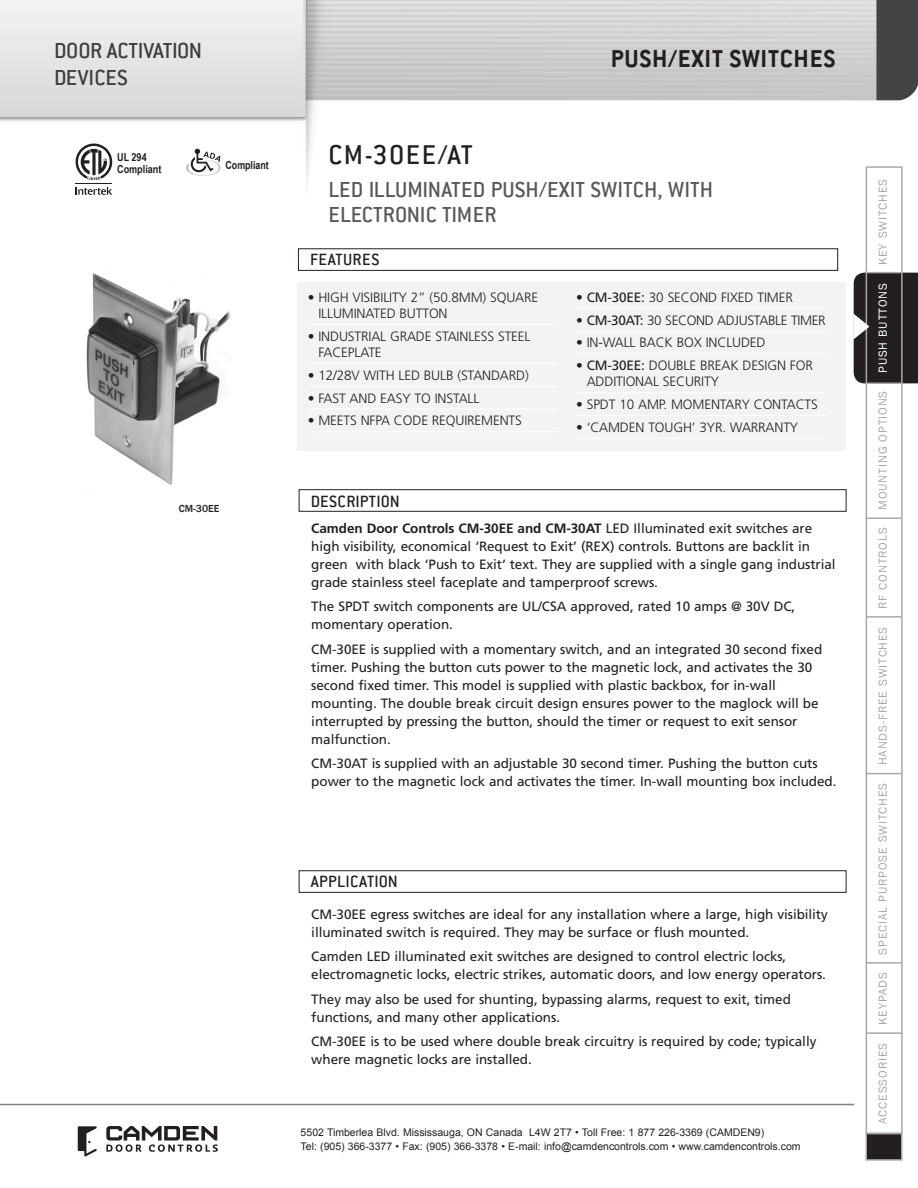
<style>
.page{position:relative;width:918px;height:1188px;background:#fff}
.page>*{position:absolute;margin:0;border:0;box-sizing:border-box;transform-origin:0 0}
.N-SS-H1{font:500 30px "Conduit ITC";letter-spacing:.05em;color:#231f20}
.N-SS-H_Top_page{font:700 27px "Conduit ITC";letter-spacing:.03em;color:#231f20}
.N-SS-H2__80_GRAY{font:500 24px/25.5px "Conduit ITC";color:#57585a}
.t1{font:500 24px/27px "Conduit ITC";letter-spacing:-.01em;color:#3e3e3f}
.N-SS-H3__inside_whit{font:500 18px "Conduit ITC";letter-spacing:.015em;color:#231f20}
.N-SS-Body_Text{font:13.5px/18px "Frutiger";letter-spacing:-.005em;color:#231f20}
._1N-SS-Specifiaction{font:300 13.5px/16.2px "Frutiger";letter-spacing:-.01em;color:#231f20}
.t2{font:12px "Franklin Gothic";letter-spacing:.075em;color:#a8a9ad}
.t3{font:12px "Franklin Gothic";letter-spacing:.075em;color:#fff}
.t4{font:700 11.1px/11.7px "Arial Narrow";color:#231f20}
.t5{font:700 11.1px "Arial";color:#231f20;scale:.8 1}
.t6{font:10.5px/13.5px "Arial";color:#231f20}
.N-SS-Image_Descripti{font:500 10.5px "Franklin Gothic";color:#231f20}
.s1{font-weight:400}
.s2{font-weight:700}
</style>
<div class="page">
<img style="left:0;top:0;width:918px;height:202px">
<hr style="left:867px;top:773px;width:34px;height:1px;background:#a8a9ad">
<hr style="left:867px;top:962px;width:34px;height:2px;background:#a8a9ad">
<hr style="left:867px;top:1032px;width:34px;height:2px;background:#a8a9ad">
<hr style="left:867px;top:272px;width:34px;height:1px;background:#a8a9ad">
<hr style="left:867px;top:382px;width:34px;height:2px;background:#a8a9ad">
<hr style="left:867px;top:616px;width:34px;height:2px;background:#a8a9ad">
<hr style="left:867px;top:518px;width:34px;height:1px;background:#a8a9ad">
<div style="left:866px;top:1134px;width:36px;height:26px;background:#231f20"></div>
<div style="left:865px;top:1133px;width:38px;height:28px;border:2px solid #a8a9ad"></div>
<svg style="left:106px;top:1126px;width:112px;height:26px"></svg>
<svg style="left:78px;top:1126px;width:19px;height:31px"></svg>
<hr style="left:0;top:1104px;width:854px;height:1px;background:#808285">
<div style="left:866px;top:166px;width:37px;height:968px;border:2px solid #a8a9ad"></div>
<svg style="left:853px;top:273px;width:65px;height:110px;background:#332f30"></svg>
<img style="left:86px;top:273px;width:145px;height:212px">
<div style="left:297px;top:282px;width:549px;height:168px;background:#f2f3f4"></div>
<div style="left:299px;top:489px;width:548px;height:23px;border:1px solid #231f20"></div>
<hr style="left:308px;top:324px;width:250px;height:1px;background:#fff">
<hr style="left:308px;top:363px;width:250px;height:1px;background:#fff">
<hr style="left:308px;top:386px;width:250px;height:1px;background:#fff">
<hr style="left:308px;top:409px;width:250px;height:1px;background:#fff">
<hr style="left:308px;top:431px;width:250px;height:1px;background:#fff">
<hr style="left:576px;top:308px;width:250px;height:1px;background:#fff">
<hr style="left:576px;top:331px;width:250px;height:1px;background:#fff">
<hr style="left:576px;top:354px;width:250px;height:1px;background:#fff">
<hr style="left:576px;top:392px;width:250px;height:1px;background:#fff">
<hr style="left:576px;top:415px;width:250px;height:1px;background:#fff">
<hr style="left:576px;top:438px;width:250px;height:1px;background:#fff">
<div style="left:299px;top:870px;width:548px;height:23px;border:1px solid #231f20"></div>
<div style="left:298px;top:248px;width:540px;height:23px;border:1px solid #231f20"></div>
<svg style="left:186px;top:149px;width:34px;height:27px"></svg>
<svg style="left:76px;top:187px;width:36px;height:8px"></svg>
<hr style="left:76px;top:183px;width:36px;height:1px;background:#231f20">
<svg style="left:76px;top:144px;width:36px;height:36px"></svg>
<h3 class="t1" style="left:54px;top:37px;width:150px">DOOR ACTIVATION<br>DEVICES</h3>
<p class="N-SS-H_Top_page" style="left:611px;top:43px;width:226px">PUSH/EXIT SWITCHES</p>
<p class="t4" style="left:117px;top:151px;width:46px">UL 294<br>Compliant</p>
<p class="t5" style="left:226px;top:158px;width:56px">Compliant</p>
<p class="N-SS-Image_Descripti" style="left:179px;top:502px;width:42px">CM-30EE</p>
<p class="N-SS-H1" style="left:328px;top:137px;width:146px">CM-30EE/AT</p>
<p class="N-SS-H2__80_GRAY" style="left:328px;top:176px;width:386px">LED ILLUMINATED PUSH/EXIT SWITCH, WITH<br>ELECTRONIC TIMER</p>
<p class="N-SS-H3__inside_whit" style="left:310px;top:250px;width:71px">FEATURES</p>
<p class="_1N-SS-Specifiaction" style="left:318px;top:289px;width:221px;text-indent:-11px">• HIGH VISIBILITY 2” (50.8MM) SQUARE<br>ILLUMINATED BUTTON</p>
<p class="_1N-SS-Specifiaction" style="left:318px;top:328px;width:214px;text-indent:-11px">• INDUSTRIAL GRADE STAINLESS STEEL<br>FACEPLATE</p>
<p class="_1N-SS-Specifiaction" style="left:308px;top:367px;width:222px">• 12/28V WITH LED BULB (STANDARD)</p>
<p class="_1N-SS-Specifiaction" style="left:308px;top:390px;width:173px">• FAST AND EASY TO INSTALL</p>
<p class="_1N-SS-Specifiaction" style="left:308px;top:412px;width:216px">• MEETS NFPA CODE REQUIREMENTS</p>
<p class="N-SS-H3__inside_whit" style="left:311px;top:491px;width:91px">DESCRIPTION</p>
<p class="_1N-SS-Specifiaction" style="left:576px;top:289px;width:218px">• <span class="s1">CM-30EE:</span> 30 SECOND FIXED TIMER</p>
<p class="_1N-SS-Specifiaction" style="left:576px;top:312px;width:251px">• <span class="s1">CM-30AT:</span> 30 SECOND ADJUSTABLE TIMER</p>
<p class="_1N-SS-Specifiaction" style="left:576px;top:335px;width:191px">• IN-WALL BACK BOX INCLUDED</p>
<p class="_1N-SS-Specifiaction" style="left:587px;top:357px;width:228px;text-indent:-11px">• <span class="s1">CM-30EE:</span> DOUBLE BREAK DESIGN FOR<br>ADDITIONAL SECURITY</p>
<p class="_1N-SS-Specifiaction" style="left:576px;top:396px;width:243px">• SPDT 10 AMP. MOMENTARY CONTACTS</p>
<p class="_1N-SS-Specifiaction" style="left:576px;top:419px;width:224px">• ‘CAMDEN TOUGH’ 3YR. WARRANTY</p>
<p class="N-SS-Body_Text" style="left:311px;top:519px;width:526px"><span class="s2">Camden Door Controls CM-30EE and CM-30AT</span> LED Illuminated exit switches are high visibility, economical ‘Request to Exit’ (REX) controls. Buttons are backlit in green with black ‘Push to Exit‘ text. They are supplied with a single gang industrial grade stainless steel faceplate and tamperproof screws.</p>
<p class="N-SS-Body_Text" style="left:311px;top:597px;width:485px">The SPDT switch components are UL/CSA approved, rated 10 amps @ 30V DC, momentary operation.</p>
<p class="N-SS-Body_Text" style="left:311px;top:640px;width:512px">CM-30EE is supplied with a momentary switch, and an integrated 30 second fixed timer. Pushing the button cuts power to the magnetic lock, and activates the 30 second fixed timer. This model is supplied with plastic backbox, for in-wall mounting. The double break circuit design ensures power to the maglock will be interrupted by pressing the button, should the timer or request to exit sensor malfunction.</p>
<p class="N-SS-Body_Text" style="left:311px;top:754px;width:527px">CM-30AT is supplied with an adjustable 30 second timer. Pushing the button cuts power to the magnetic lock and activates the timer. In-wall mounting box included.</p>
<p class="N-SS-H3__inside_whit" style="left:311px;top:871px;width:89px">APPLICATION</p>
<p class="N-SS-Body_Text" style="left:311px;top:905px;width:518px">CM-30EE egress switches are ideal for any installation where a large, high visibility illuminated switch is required. They may be surface or flush mounted.</p>
<p class="N-SS-Body_Text" style="left:311px;top:948px;width:516px">Camden LED illuminated exit switches are designed to control electric locks, electromagnetic locks, electric strikes, automatic doors, and low energy operators.</p>
<p class="N-SS-Body_Text" style="left:311px;top:990px;width:481px">They may also be used for shunting, bypassing alarms, request to exit, timed functions, and many other applications.</p>
<p class="N-SS-Body_Text" style="left:311px;top:1033px;width:507px">CM-30EE is to be used where double break circuitry is required by code; typically where magnetic locks are installed.</p>
<p class="t6" style="left:301px;top:1126px;width:501px">5502 Timberlea Blvd. Mississauga, ON Canada L4W 2T7 • Toll Free: 1 877 226-3369 (CAMDEN9)<br>Tel: (905) 366-3377 • Fax: (905) 366-3378 • E-mail: info@camdencontrols.com • www.camdencontrols.com</p>
<p class="t2" style="left:875px;top:265px;width:88px;rotate:-90deg">KEY SWITCHES</p>
<p class="t3" style="left:875px;top:373px;width:91px;rotate:-90deg">PUSH BUTTONS</p>
<p class="t2" style="left:875px;top:510px;width:121px;rotate:-90deg">MOUNTING OPTIONS</p>
<p class="t2" style="left:875px;top:609px;width:83px;rotate:-90deg">RF CONTROLS</p>
<p class="t2" style="left:875px;top:765px;width:140px;rotate:-90deg">HANDS-FREE SWITCHES</p>
<p class="t2" style="left:875px;top:955px;width:173px;rotate:-90deg">SPECIAL PURPOSE SWITCHES</p>
<p class="t2" style="left:875px;top:1025px;width:54px;rotate:-90deg">KEYPADS</p>
<p class="t2" style="left:875px;top:1124px;width:82px;rotate:-90deg">ACCESSORIES</p>
</div>
